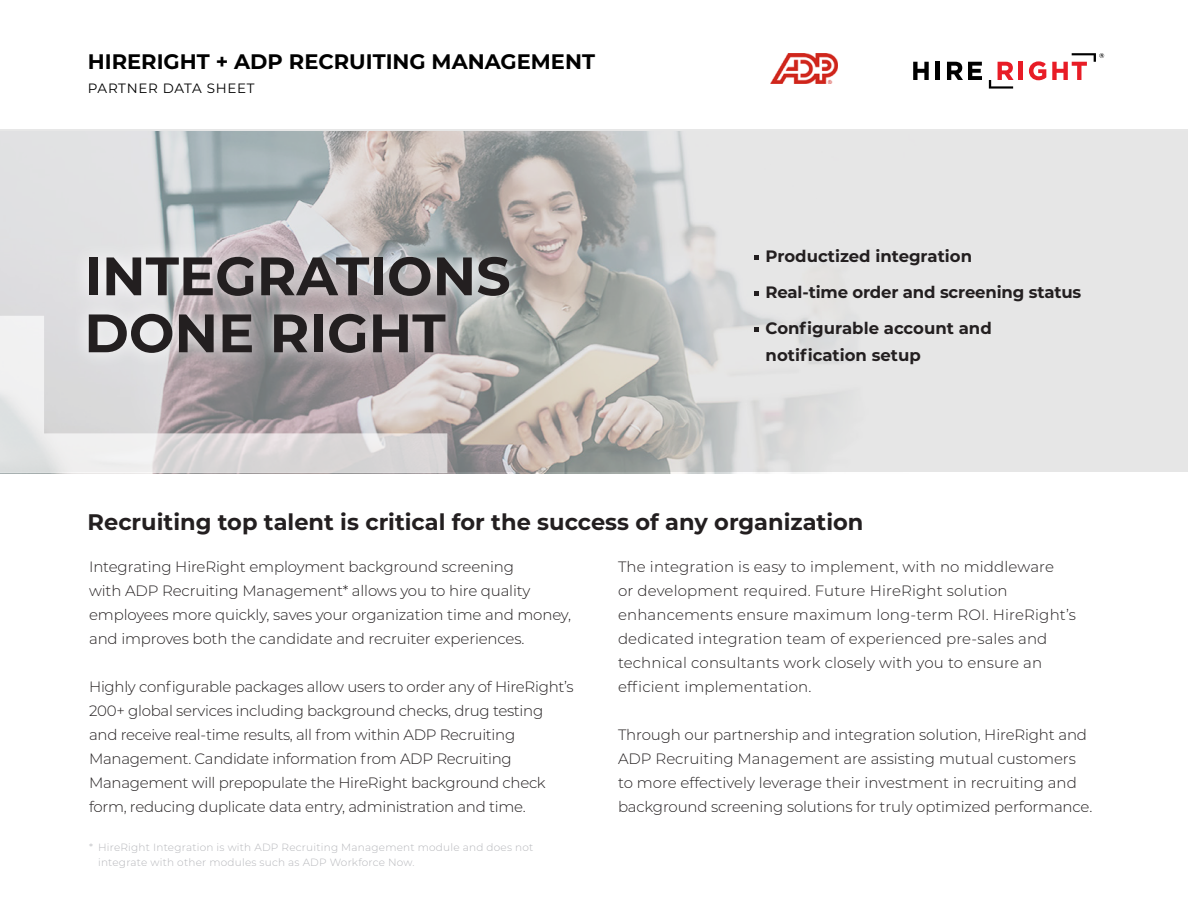
<style>
.page{position:relative;width:1188px;height:918px;background:#fff}
.page>*{position:absolute;margin:0;border:0;box-sizing:border-box;transform-origin:0 0}
.t1{font:700 54px/57px "Montserrat";color:#231f20}
.t2{font:700 22.5px "Montserrat";color:#231f20}
.t3{font:700 21px "Montserrat";color:#000}
.t4{font:700 16.5px/27px "Montserrat";color:#231f20}
.t5{font:300 15px/24px "Montserrat";letter-spacing:-.01em;color:#231f20}
.t6{font:300 15px/24px "Montserrat";letter-spacing:.01em;color:#231f20}
.t7{font:13.5px "Montserrat";letter-spacing:.05em;color:#000}
.t8{font:300 10.5px/14.7px "Montserrat";letter-spacing:.02em;color:#b6b7bb}
</style>
<div class="page">
<img style="left:0;top:131px;width:1188px;height:342px">
<svg style="left:913px;top:62px;width:16px;height:18px"></svg>
<hr style="left:936px;top:62px;width:4px;height:18px;background:#000">
<svg style="left:947px;top:62px;width:35px;height:18px"></svg>
<svg style="left:989px;top:62px;width:25px;height:27px"></svg>
<hr style="left:1019px;top:62px;width:4px;height:18px;background:#e81c26">
<svg style="left:1029px;top:61px;width:17px;height:19px"></svg>
<svg style="left:1052px;top:53px;width:52px;height:27px"></svg>
<img style="left:771px;top:53px;width:67px;height:31px">
<svg style="left:72px;top:241px;width:453px;height:128px;background:#c3c1c2"></svg>
<svg style="left:0;top:316px;width:447px;height:157px;background:#cac6c7"></svg>
<svg style="left:755px;top:256px;width:4px;height:4px"></svg>
<svg style="left:755px;top:292px;width:4px;height:4px"></svg>
<svg style="left:755px;top:328px;width:4px;height:4px"></svg>
<p class="t3" style="left:88px;top:46px;width:509px">HIRERIGHT + ADP RECRUITING MANAGEMENT</p>
<p class="t7" style="left:88px;top:79px;width:168px">PARTNER DATA SHEET</p>
<p class="t1" style="left:84px;top:245px;width:428px">INTEGRATIONS<br>DONE RIGHT</p>
<p class="t4" style="left:766px;top:242px;width:208px">Productized integration</p>
<p class="t4" style="left:766px;top:278px;width:317px">Real-time order and screening status</p>
<p class="t4" style="left:766px;top:314px;width:228px">Configurable account and notification setup</p>
<p class="t2" style="left:88px;top:506px;width:777px">Recruiting top talent is critical for the success of any organization</p>
<p class="t5" style="left:89px;top:554px;width:484px">Integrating HireRight employment background screening<br>with ADP Recruiting Management* allows you to hire quality employees more quickly, saves your organization time and money, and improves both the candidate and recruiter experiences.</p>
<p class="t5" style="left:89px;top:674px;width:486px">Highly configurable packages allow users to order any of HireRight’s 200+ global services including background checks, drug testing and receive real-time results, all from within ADP Recruiting Management. Candidate information from ADP Recruiting Management will prepopulate the HireRight background check form, reducing duplicate data entry, administration and time.</p>
<p class="t8" style="left:98px;top:840px;width:437px;text-indent:-9px">* HireRight Integration is with ADP Recruiting Management module and does not integrate with other modules such as ADP Workforce Now.</p>
<p class="t6" style="left:618px;top:554px;width:460px">The integration is easy to implement, with no middleware<br>or development required. Future HireRight solution enhancements ensure maximum long-term ROI. HireRight’s dedicated integration team of experienced pre-sales and technical consultants work closely with you to ensure an efficient implementation.</p>
<p class="t5" style="left:618px;top:722px;width:476px">Through our partnership and integration solution, HireRight and ADP Recruiting Management are assisting mutual customers to more effectively leverage their investment in recruiting and background screening solutions for truly optimized performance.</p>
</div>
